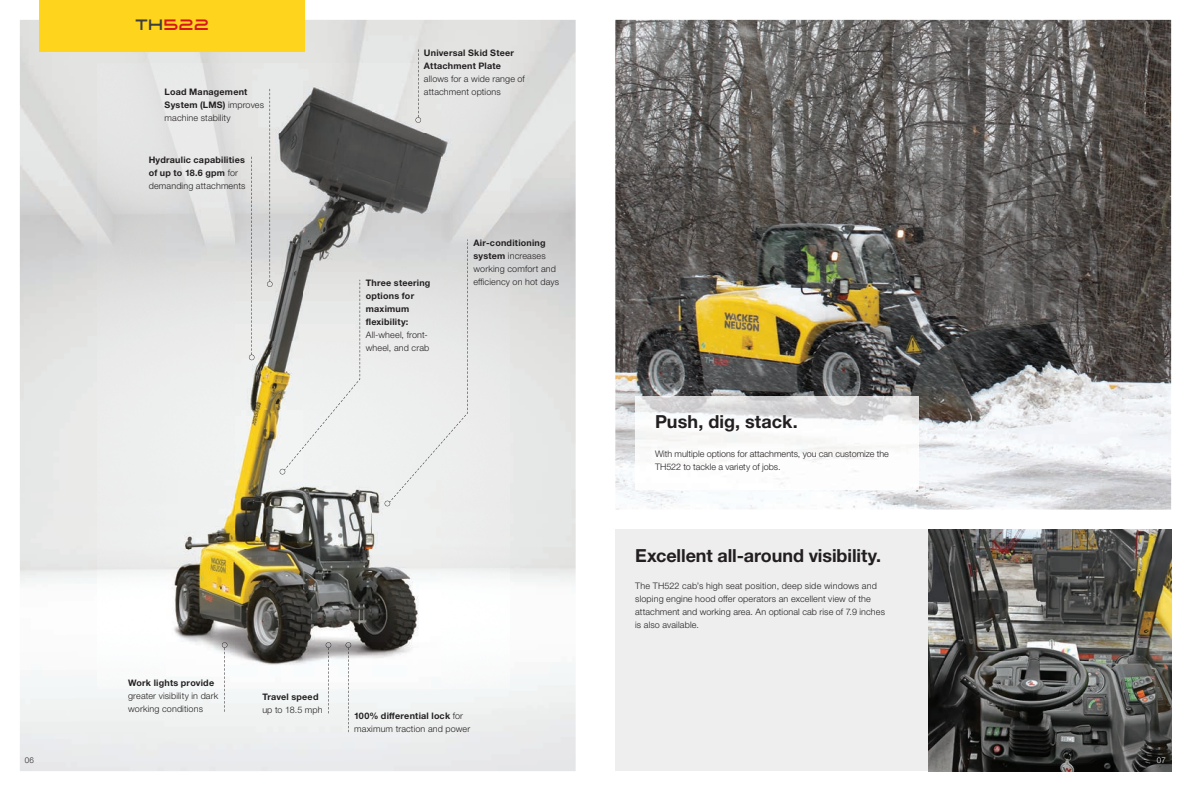
<style>
.page{position:relative;width:1191px;height:791px;background:#fff}
.page>*{position:absolute;margin:0;border:0;box-sizing:border-box;transform-origin:0 0}
.t1{font:700 18px "Helvetica Neue LTW1 G";letter-spacing:-.005em;color:#231f20}
.t2{font:16px "Wacker Neuson";letter-spacing:-.015em;color:#d7171f}
.t3{font:300 9px/13px "Helvetica Neue LTW1 G";letter-spacing:.015em;color:#231f20}
.t4{font:700 9px/13px "Helvetica Neue LTW1 G";letter-spacing:.025em;color:#231f20}
.t5{font:300 8px "Helvetica Neue LTW1 G";color:#231f20}
.t6{font:300 8px "Helvetica Neue LTW1 G";color:#fff}
.s1{color:#3e3e3f}
.s2{font-weight:300}
.s3{font-weight:700}
</style>
<div class="page">
<img style="left:20px;top:20px;width:555px;height:751px">
<div style="left:615px;top:529px;width:556px;height:242px;background:#eeeeef"></div>
<img style="left:98px;top:64px;width:412px;height:625px">
<img style="left:928px;top:529px;width:243px;height:242px">
<img style="left:615px;top:20px;width:556px;height:490px">
<div style="left:40px;top:0;width:265px;height:51px;background:#fed41d"></div>
<img style="left:635px;top:396px;width:283px;height:94px">
<svg style="left:345px;top:642px;width:6px;height:90px"></svg>
<svg style="left:326px;top:642px;width:5px;height:71px"></svg>
<svg style="left:222px;top:642px;width:5px;height:70px"></svg>
<svg style="left:249px;top:157px;width:5px;height:203px"></svg>
<svg style="left:267px;top:89px;width:6px;height:198px"></svg>
<svg style="left:415px;top:49px;width:6px;height:74px"></svg>
<svg style="left:384px;top:239px;width:84px;height:267px;background:#e6e7e7"></svg>
<svg style="left:280px;top:280px;width:81px;height:194px"></svg>
<h2 class="t2" style="left:135px;top:18px;width:75px"><span class="s1">TH</span>522</h2>
<p class="t4" style="left:165px;top:85px;width:101px">Load Management<br>System (LMS) <span class="s2">improves machine stability</span></p>
<p class="t4" style="left:149px;top:153px;width:98px">Hydraulic capabilities of up to 18.6 gpm <span class="s2">for demanding attachments</span></p>
<p class="t4" style="left:424px;top:46px;width:92px">Universal Skid Steer<br>Attachment Plate</p>
<p class="t3" style="left:424px;top:72px;width:102px">allows for a wide range of attachment options</p>
<p class="t4" style="left:366px;top:276px;width:66px">Three steering options for maximum flexibility:</p>
<p class="t3" style="left:366px;top:328px;width:65px">All-wheel, front&shy;wheel, and crab</p>
<p class="t3" style="left:473px;top:236px;width:87px"><span class="s3">Air-conditioning system</span> increases working comfort and efficiency on hot days</p>
<p class="t4" style="left:128px;top:676px;width:88px">Work lights provide</p>
<p class="t3" style="left:128px;top:689px;width:92px">greater visibility in dark working conditions</p>
<p class="t4" style="left:262px;top:691px;width:58px">Travel speed</p>
<p class="t3" style="left:262px;top:704px;width:62px">up to 18.5 mph</p>
<p class="t3" style="left:354px;top:709px;width:118px"><span class="s3">100% differential lock</span> for maximum traction and power</p>
<h1 class="t1" style="left:655px;top:411px;width:144px">Push, dig, stack.</h1>
<p class="t3" style="left:655px;top:447px;width:235px">With multiple options for attachments, you can customize the<br>TH522 to tackle a variety of jobs.</p>
<h1 class="t1" style="left:635px;top:545px;width:247px">Excellent all-around visibility.</h1>
<p class="t3" style="left:635px;top:579px;width:251px">The TH522 cab’s high seat position, deep side windows and sloping engine hood offer operators an excellent view of the attachment and working area. An optional cab rise of 7.9 inches is also available.</p>
<p class="t5" style="left:25px;top:755px;width:11px">06</p>
<p class="t6" style="left:1157px;top:755px;width:10px">07</p>
</div>
